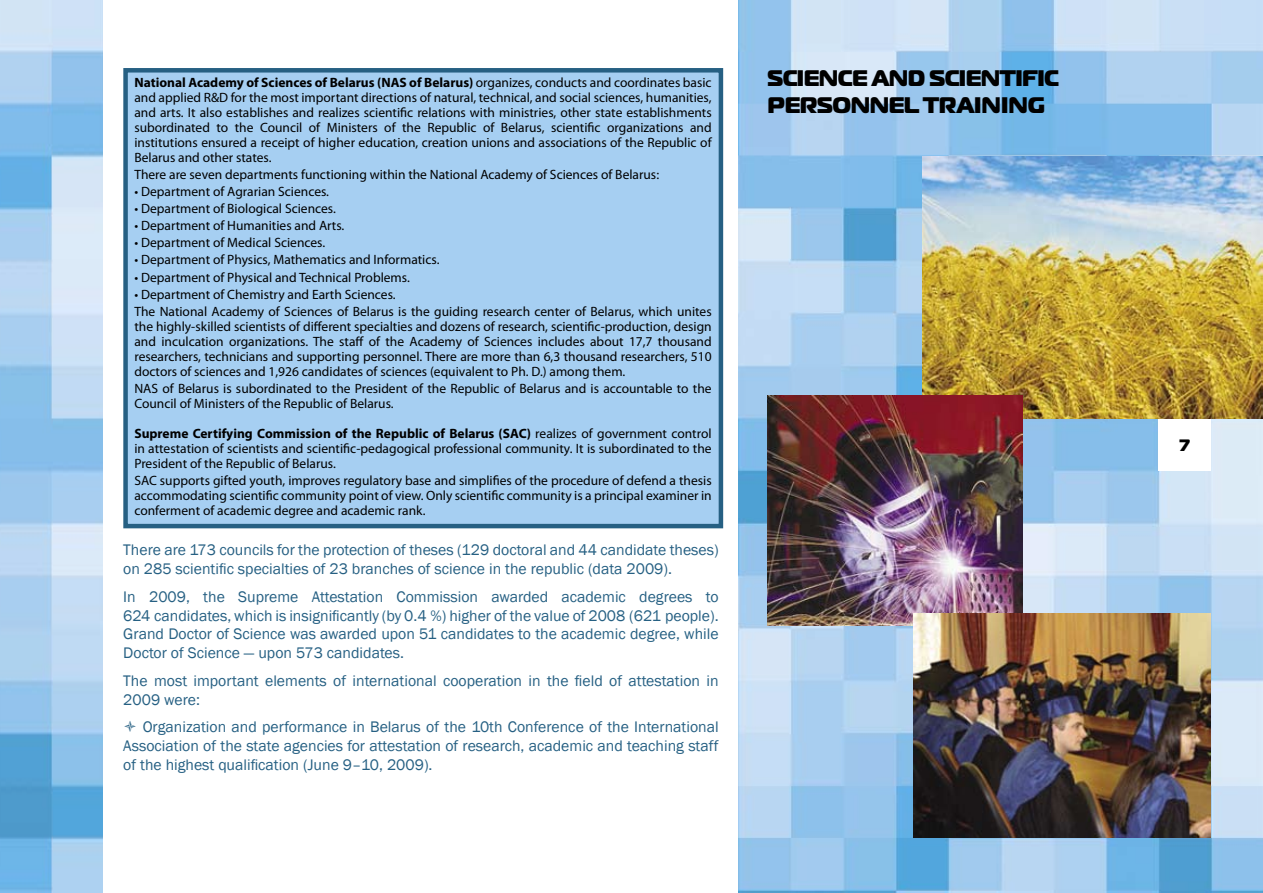
<style>
.page{position:relative;width:1263px;height:893px;background:#fff}
.page>*{position:absolute;margin:0;border:0;box-sizing:border-box;transform-origin:0 0}
.t1{font:22.5px "Nokia Sans S60";color:#000}
.t2{font:15.75px/18.9px "Franklin Gothic";color:#266083}
.t3{font:13.5px/15px "Myriad Pro";color:#000;text-align:justify}
.s1{font-weight:700}
</style>
<div class="page">
<img style="left:0;top:0;width:103px;height:893px">
<img style="left:739px;top:0;width:524px;height:893px">
<div style="left:1158px;top:418px;width:53px;height:52px;background:#fff"></div>
<div style="left:126px;top:70px;width:595px;height:456px;background:#a6cff2"></div>
<div style="left:123px;top:68px;width:600px;height:460px;border:4px solid #266083"></div>
<img style="left:923px;top:156px;width:339px;height:262px">
<img style="left:767px;top:396px;width:255px;height:229px">
<img style="left:913px;top:614px;width:298px;height:223px">
<p class="t3" style="left:134px;top:74px;width:579px"><span class="s1">National Academy of Sciences of Belarus (NAS of Belarus)</span> organizes, conducts and coordinates basic and applied R&amp;D for the most important directions of natural, technical, and social sciences, humanities, and arts. It also establishes and realizes scientific relations with ministries, other state establishments subordinated to the Council of Ministers of the Republic of Belarus, scientific organizations and institutions ensured a receipt of higher education, creation unions and associations of the Republic of Belarus and other states.</p>
<p class="t3" style="left:134px;top:167px;width:526px">There are seven departments functioning within the National Academy of Sciences of Belarus:</p>
<p class="t3" style="left:134px;top:184px;width:196px">• Department of Agrarian Sciences.</p>
<p class="t3" style="left:134px;top:201px;width:203px">• Department of Biological Sciences.</p>
<p class="t3" style="left:134px;top:218px;width:212px">• Department of Humanities and Arts.</p>
<p class="t3" style="left:134px;top:235px;width:192px">• Department of Medical Sciences.</p>
<p class="t3" style="left:134px;top:252px;width:307px">• Department of Physics, Mathematics and Informatics.</p>
<p class="t3" style="left:134px;top:269px;width:277px">• Department of Physical and Technical Problems.</p>
<p class="t3" style="left:134px;top:285px;width:579px;line-height:17.1px">• Department of Chemistry and Earth Sciences.<br>The National Academy of Sciences of Belarus is the guiding research center of Belarus, which unites</p>
<p class="t3" style="left:134px;top:319px;width:579px">the highly-skilled scientists of different specialties and dozens of research, scientific-production, design and inculcation organizations. The staff of the Academy of Sciences includes about 17,7 thousand researchers, technicians and supporting personnel. There are more than 6,3 thousand researchers, 510 doctors of sciences and 1,926 candidates of sciences (equivalent to Ph. D.) among them.</p>
<p class="t3" style="left:134px;top:381px;width:579px">NAS of Belarus is subordinated to the President of the Republic of Belarus and is accountable to the<br>Council of Ministers of the Republic of Belarus.</p>
<p class="t3" style="left:134px;top:426px;width:579px"><span class="s1">Supreme Certifying Commission of the Republic of Belarus (SAC)</span> realizes of government control in attestation of scientists and scientific-pedagogical professional community. It is subordinated to the President of the Republic of Belarus.</p>
<p class="t3" style="left:134px;top:473px;width:579px">SAC supports gifted youth, improves regulatory base and simplifies of the procedure of defend a thesis accommodating scientific community point of view. Only scientific community is a principal examiner in conferment of academic degree and academic rank.</p>
<p class="t2" style="left:123px;top:541px;width:597px">There are 173 councils for the protection of theses (129 doctoral and 44 candidate theses) on 285 scientific specialties of 23 branches of science in the republic (data 2009).</p>
<p class="t2" style="left:123px;top:587px;width:597px;text-align:justify">In 2009, the Supreme Attestation Commission awarded academic degrees to 624 candidates, which is insignificantly (by 0.4 %) higher of the value of 2008 (621 people).<br>Grand Doctor of Science was awarded upon 51 candidates to the academic degree, while Doctor of Science — upon 573 candidates.</p>
<p class="t2" style="left:123px;top:671px;width:597px">The most important elements of international cooperation in the field of attestation in<br>2009 were:</p>
<p class="t2" style="left:123px;top:718px;width:597px;text-align:justify;text-indent:19px">Organization and performance in Belarus of the 10th Conference of the International Association of the state agencies for attestation of research, academic and teaching staff of the highest qualification (June 9–10, 2009).</p>
<h1 class="t1" style="left:767px;top:62px;width:16px">SCIENCE</h1>
<h1 class="t1" style="left:872px;top:62px;width:19px">AND</h1>
<h1 class="t1" style="left:929px;top:62px;width:14px">SCIENTIFIC</h1>
<h1 class="t1" style="left:767px;top:89px;width:18px">PERSONNEL</h1>
<h1 class="t1" style="left:923px;top:89px;width:17px">TRAINING</h1>
</div>
